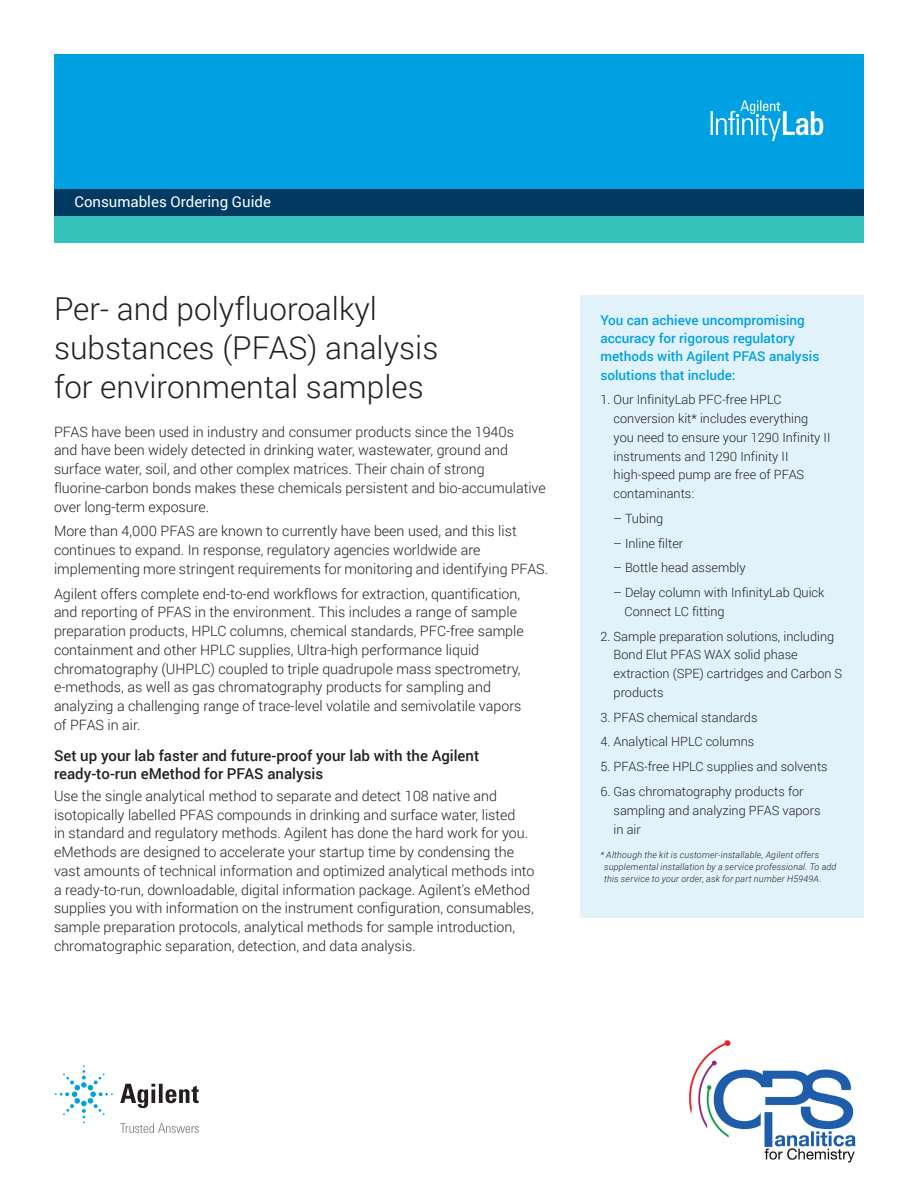
<style>
.page{position:relative;width:918px;height:1188px;background:#fff}
.page>*{position:absolute;margin:0;border:0;box-sizing:border-box;transform-origin:0 0}
.t1{font:300 31.5px/39px "Roboto";color:#231f20}
.t2{font:500 15px/18.8px "Roboto";color:#231f20}
.t3{font:15px "Roboto";color:#fff}
.t4{font:300 14.25px/18.8px "Roboto";color:#231f20}
.t5{font:500 13.5px/18.3px "Roboto";color:#00a1e3}
.t6{font:300 12.75px/18.8px "Roboto";color:#231f20}
.t7{font:italic 300 9px/12px "Roboto";letter-spacing:.02em;color:#231f20}
</style>
<div class="page">
<div style="left:54px;top:54px;width:810px;height:135px;background:#00a1e3"></div>
<div style="left:54px;top:216px;width:810px;height:27px;background:#34c1ba"></div>
<div style="left:54px;top:189px;width:810px;height:27px;background:#003a63"></div>
<div style="left:580px;top:296px;width:284px;height:622px;background:#e1f2fb"></div>
<svg style="left:120px;top:1084px;width:79px;height:24px"></svg>
<svg style="left:55px;top:1065px;width:58px;height:58px"></svg>
<svg style="left:120px;top:1123px;width:79px;height:10px"></svg>
<svg style="left:711px;top:100px;width:112px;height:41px"></svg>
<img style="left:689px;top:1040px;width:167px;height:123px">
<p class="t3" style="left:75px;top:191px;width:198px">Consumables Ordering Guide</p>
<h1 class="t1" style="left:54px;top:288px;width:386px">Per- and polyfluoroalkyl substances (PFAS) analysis for environmental samples</h1>
<p class="t4" style="left:54px;top:422px;width:493px">PFAS have been used in industry and consumer products since the 1940s<br>and have been widely detected in drinking water, wastewater, ground and surface water, soil, and other complex matrices. Their chain of strong fluorine-carbon bonds makes these chemicals persistent and bio-accumulative over long-term exposure.</p>
<p class="t4" style="left:54px;top:521px;width:496px">More than 4,000 PFAS are known to currently have been used, and this list continues to expand. In response, regulatory agencies worldwide are implementing more stringent requirements for monitoring and identifying PFAS.</p>
<p class="t4" style="left:54px;top:584px;width:471px">Agilent offers complete end-to-end workflows for extraction, quantification, and reporting of PFAS in the environment. This includes a range of sample preparation products, HPLC columns, chemical standards, PFC-free sample containment and other HPLC supplies, Ultra-high performance liquid chromatography (UHPLC) coupled to triple quadrupole mass spectrometry, e-methods, as well as gas chromatography products for sampling and analyzing a challenging range of trace-level volatile and semivolatile vapors of PFAS in air.</p>
<p class="t2" style="left:54px;top:745px;width:427px">Set up your lab faster and future-proof your lab with the Agilent ready-to-run eMethod for PFAS analysis</p>
<p class="t4" style="left:54px;top:786px;width:482px">Use the single analytical method to separate and detect 108 native and isotopically labelled PFAS compounds in drinking and surface water, listed<br>in standard and regulatory methods. Agilent has done the hard work for you. eMethods are designed to accelerate your startup time by condensing the vast amounts of technical information and optimized analytical methods into a ready-to-run, downloadable, digital information package. Agilent's eMethod supplies you with information on the instrument configuration, consumables, sample preparation protocols, analytical methods for sample introduction, chromatographic separation, detection, and data analysis.</p>
<p class="t5" style="left:600px;top:310px;width:220px">You can achieve uncompromising accuracy for rigorous regulatory methods with Agilent PFAS analysis solutions that include:</p>
<p class="t6" style="left:614px;top:390px;width:218px;text-indent:-13px">1. Our InfinityLab PFC-free HPLC conversion kit* includes everything you need to ensure your 1290 Infinity II instruments and 1290 Infinity II high-speed pump are free of PFAS contaminants:</p>
<p class="t6" style="left:613px;top:509px;width:52px">– Tubing</p>
<p class="t6" style="left:613px;top:533px;width:72px">– Inline filter</p>
<p class="t6" style="left:613px;top:558px;width:134px">– Bottle head assembly</p>
<p class="t6" style="left:625px;top:583px;width:201px;text-indent:-11px">– Delay column with InfinityLab Quick<br>Connect LC fitting</p>
<p class="t6" style="left:614px;top:626px;width:230px;text-indent:-13px">2. Sample preparation solutions, including<br>Bond Elut PFAS WAX solid phase extraction (SPE) cartridges and Carbon S products</p>
<p class="t6" style="left:600px;top:707px;width:159px">3. PFAS chemical standards</p>
<p class="t6" style="left:600px;top:732px;width:155px">4. Analytical HPLC columns</p>
<p class="t6" style="left:600px;top:757px;width:229px">5. PFAS-free HPLC supplies and solvents</p>
<p class="t6" style="left:614px;top:782px;width:208px;text-indent:-13px">6. Gas chromatography products for sampling and analyzing PFAS vapors in air</p>
<p class="t7" style="left:604px;top:849px;width:234px;text-indent:-4px">* Although the kit is customer-installable, Agilent offers supplemental installation by a service professional. To add this service to your order, ask for part number H5949A.</p>
</div>
